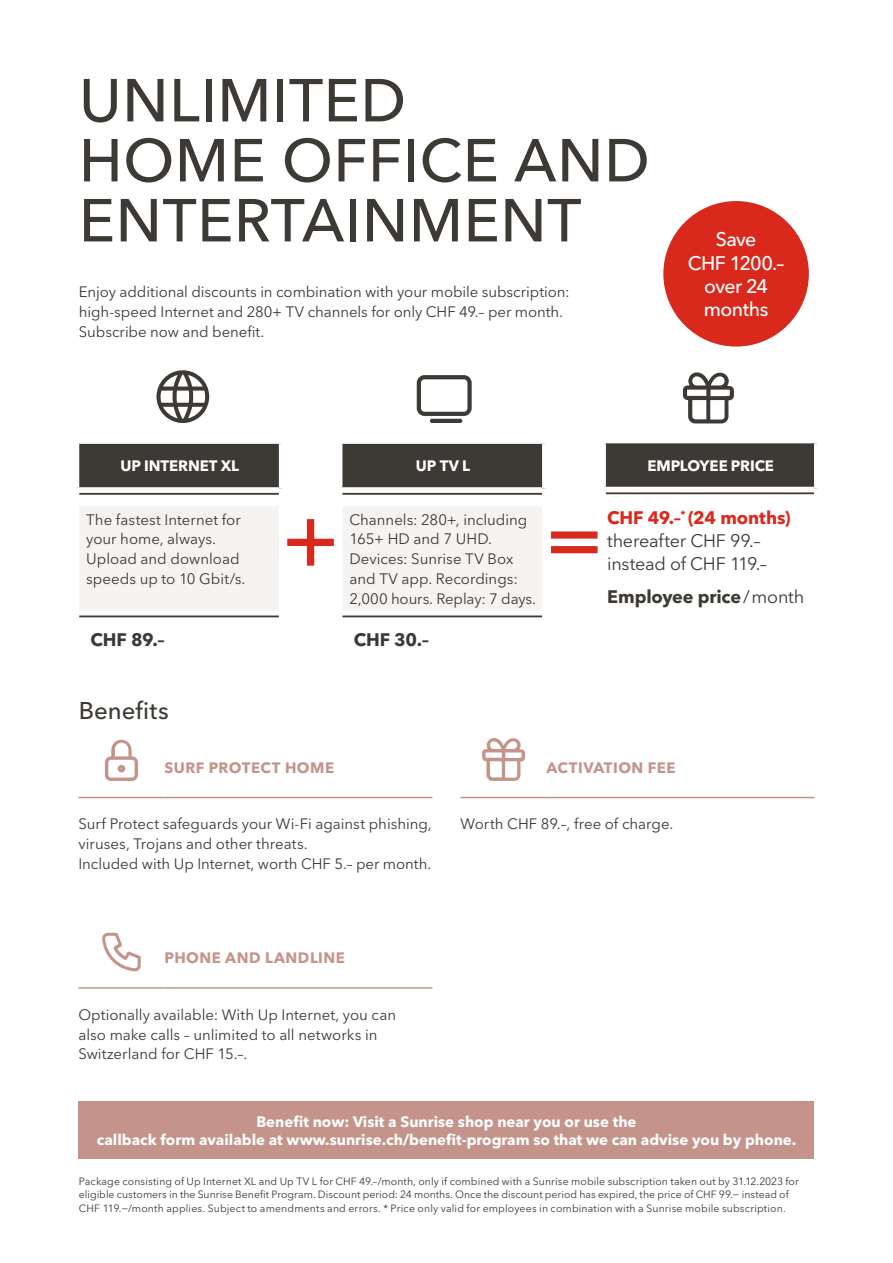
<style>
.page{position:relative;width:893px;height:1263px;background:#fff}
.page>*{position:absolute;margin:0;border:0;box-sizing:border-box;transform-origin:0 0}
.t1{font:500 88.5px "Avenir Next LT Pro";color:#d9291c}
.t2{font:500 60px/60px "Avenir Next LT Pro";letter-spacing:.01em;color:#3d3935}
.t3{font:500 24px "Avenir Next LT Pro";color:#3d3935}
.t4{font:500 19.5px/23.4px "Avenir Next LT Pro";letter-spacing:-.03em;color:#fff;text-align:center}
.t5{font:18px/22.6px "Avenir Next LT Pro";letter-spacing:-.015em;color:#3d3935}
.t6{font:700 18px "Avenir Next LT Pro";letter-spacing:-.005em;color:#3d3935}
.t7{font:15px/19.8px "Avenir Next LT Pro";color:#3d3935}
.t8{font:700 15px/18px "Avenir Next LT Pro";color:#fff;text-align:center}
.t9{font:700 15px "Avenir Next LT Pro";letter-spacing:.03em;color:#c4948a}
.t10{font:10.5px/13.5px "Avenir Next LT Pro";letter-spacing:.01em;color:#3d3935}
.s1{font-weight:700;color:#d9291c}
.s2{font-weight:400}
</style>
<div class="page">
<div style="left:79px;top:1101px;width:735px;height:57px;background:#c4948a"></div>
<div style="left:663px;top:201px;width:146px;height:146px;background:#d9291c;border-radius:50%"></div>
<div style="left:78px;top:442px;width:204px;height:47px;background:#3d3935"></div>
<div style="left:78px;top:505px;width:204px;height:107px;background:#f5f4f2"></div>
<hr style="left:76px;top:444px;width:3px;height:43px;background:#fff">
<hr style="left:76px;top:506px;width:3px;height:104px;background:#fff">
<hr style="left:76px;top:441px;width:209px;height:3px;background:#fff">
<hr style="left:76px;top:487px;width:203px;height:3px;background:#fff">
<hr style="left:76px;top:503px;width:203px;height:3px;background:#fff">
<hr style="left:76px;top:610px;width:203px;height:3px;background:#fff">
<div style="left:279px;top:444px;width:6px;height:45px;background:#fff"></div>
<div style="left:279px;top:505px;width:6px;height:107px;background:#fff"></div>
<hr style="left:79px;top:493px;width:200px;height:2px;background:#3d3935">
<hr style="left:79px;top:615px;width:200px;height:2px;background:#3d3935">
<svg style="left:157px;top:370px;width:52px;height:53px"></svg>
<svg style="left:417px;top:375px;width:55px;height:41px"></svg>
<hr style="left:430px;top:419px;width:32px;height:4px;background:#3d3935;border-radius:2px">
<div style="left:341px;top:442px;width:204px;height:47px;background:#3d3935"></div>
<div style="left:341px;top:505px;width:204px;height:107px;background:#f5f4f2"></div>
<hr style="left:339px;top:444px;width:3px;height:43px;background:#fff">
<hr style="left:339px;top:506px;width:3px;height:104px;background:#fff">
<hr style="left:339px;top:441px;width:209px;height:3px;background:#fff">
<hr style="left:339px;top:487px;width:203px;height:3px;background:#fff">
<hr style="left:339px;top:503px;width:203px;height:3px;background:#fff">
<hr style="left:339px;top:610px;width:203px;height:3px;background:#fff">
<div style="left:542px;top:444px;width:6px;height:45px;background:#fff"></div>
<div style="left:542px;top:505px;width:6px;height:107px;background:#fff"></div>
<hr style="left:342px;top:493px;width:200px;height:2px;background:#3d3935">
<hr style="left:342px;top:615px;width:200px;height:2px;background:#3d3935">
<div style="left:604px;top:442px;width:213px;height:46px;background:#3d3935"></div>
<hr style="left:603px;top:443px;width:3px;height:44px;background:#fff">
<hr style="left:603px;top:440px;width:217px;height:3px;background:#fff">
<hr style="left:603px;top:487px;width:211px;height:3px;background:#fff">
<div style="left:814px;top:443px;width:6px;height:45px;background:#fff"></div>
<hr style="left:606px;top:492px;width:208px;height:2px;background:#3d3935">
<svg style="left:683px;top:372px;width:51px;height:51px"></svg>
<hr style="left:78px;top:797px;width:86px;height:1px;background:#c4948a">
<hr style="left:164px;top:797px;width:268px;height:1px;background:#c4948a">
<svg style="left:105px;top:739px;width:33px;height:42px"></svg>
<hr style="left:78px;top:987px;width:86px;height:2px;background:#c4948a">
<hr style="left:164px;top:987px;width:268px;height:2px;background:#c4948a">
<svg style="left:102px;top:933px;width:39px;height:38px"></svg>
<hr style="left:461px;top:797px;width:86px;height:1px;background:#c4948a">
<hr style="left:547px;top:797px;width:267px;height:1px;background:#c4948a">
<svg style="left:482px;top:738px;width:43px;height:43px"></svg>
<h2 class="t2" style="left:79px;top:70px;width:572px">UNLIMITED<br>HOME OFFICE AND<br>ENTERTAINMENT</h2>
<p class="t7" style="left:79px;top:282px;width:492px">Enjoy additional discounts in combination with your mobile subscription: high-speed Internet and 280+ TV channels for only CHF 49.– per month.<br>Subscribe now and benefit.</p>
<h3 class="t4" style="left:688px;top:228px;width:98px">Save<br>CHF 1200.– over 24 months</h3>
<p class="t8" style="left:121px;top:457px;width:120px">UP INTERNET XL</p>
<p class="t7" style="left:86px;top:509px;width:161px">The fastest Internet for your home, always.<br>Upload and download speeds up to 10 Gbit/s.</p>
<p class="t6" style="left:91px;top:629px;width:76px">CHF 89.–</p>
<h1 class="t1" style="left:281px;top:485px;width:60px">+</h1>
<p class="t8" style="left:416px;top:457px;width:56px">UP TV L</p>
<p class="t7" style="left:349px;top:509px;width:188px">Channels: 280+, including<br>165+ HD and 7 UHD.<br>Devices: Sunrise TV Box and TV app. Recordings:<br>2,000 hours. Replay: 7 days.</p>
<p class="t6" style="left:354px;top:629px;width:77px">CHF 30.–</p>
<h1 class="t1" style="left:545px;top:485px;width:60px">=</h1>
<p class="t8" style="left:647px;top:456px;width:128px">EMPLOYEE PRICE</p>
<p class="t5" style="left:607px;top:507px;width:185px"><span class="s1">CHF 49.–</span><sup>*</sup> <span class="s1">(24 months) </span>thereafter CHF 99.– instead of CHF 119.–</p>
<p class="t6" style="left:607px;top:585px;width:199px">Employee price<span class="s2">/month</span></p>
<h3 class="t3" style="left:79px;top:696px;width:91px">Benefits</h3>
<p class="t9" style="left:164px;top:759px;width:171px">SURF PROTECT HOME</p>
<p class="t9" style="left:547px;top:759px;width:131px">ACTIVATION FEE</p>
<p class="t7" style="left:78px;top:814px;width:355px">Surf Protect safeguards your Wi-Fi against phishing, viruses, Trojans and other threats.<br>Included with Up Internet, worth CHF 5.– per month.</p>
<p class="t7" style="left:461px;top:814px;width:214px">Worth CHF 89.–, free of charge.</p>
<p class="t9" style="left:164px;top:949px;width:182px">PHONE AND LANDLINE</p>
<p class="t7" style="left:78px;top:1005px;width:319px">Optionally available: With Up Internet, you can also make calls – unlimited to all networks in<br>Switzerland for CHF 15.–.</p>
<p class="t8" style="left:97px;top:1112px;width:701px">Benefit now: Visit a Sunrise shop near you or use the<br>callback form available at www.sunrise.ch/benefit-program so that we can advise you by phone.</p>
<p class="t10" style="left:79px;top:1174px;width:721px">Package consisting of Up Internet XL and Up TV L for CHF 49.–/month, only if combined with a Sunrise mobile subscription taken out by 31.12.2023 for eligible customers in the Sunrise Benefit Program. Discount period: 24 months. Once the discount period has expired, the price of CHF 99.− instead of<br>CHF 119.−/month applies. Subject to amendments and errors. * Price only valid for employees in combination with a Sunrise mobile subscription.</p>
</div>
